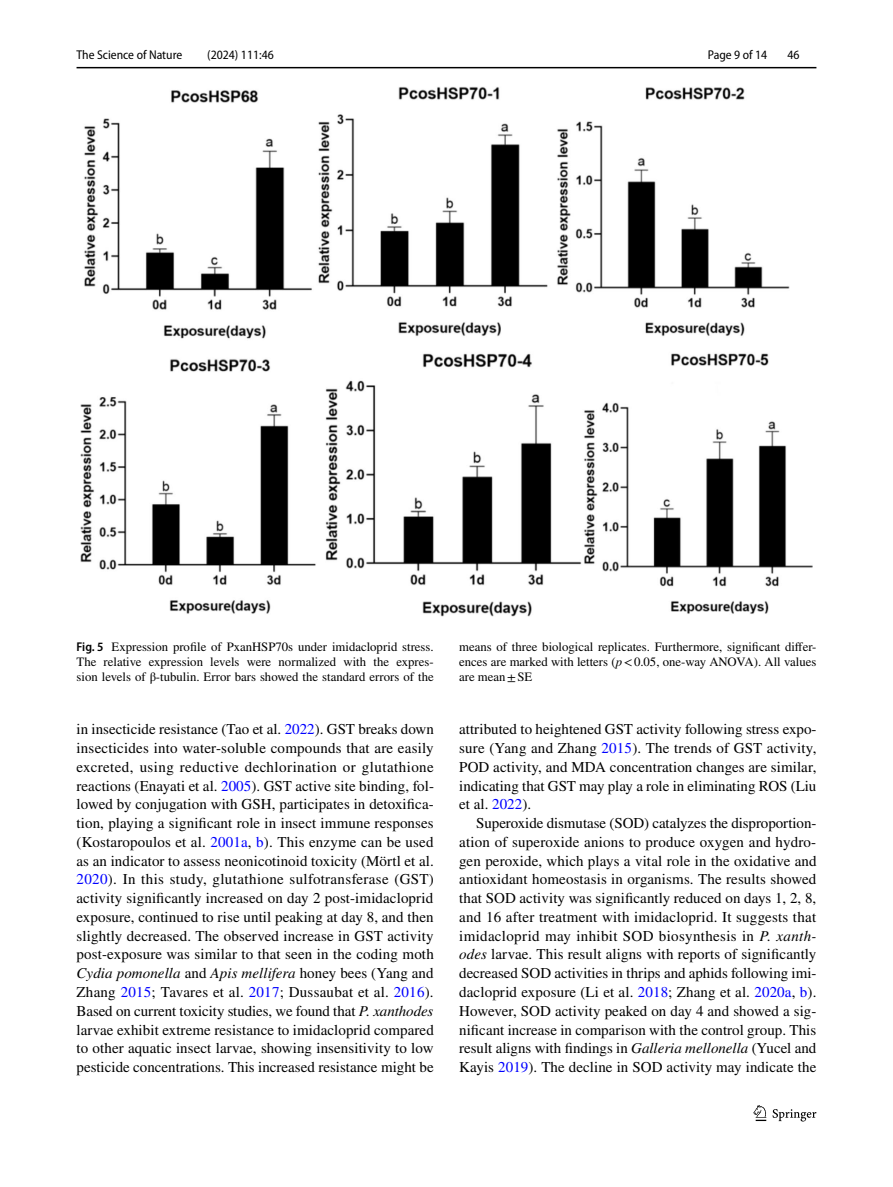
<style>
.page{position:relative;width:893px;height:1187px;background:#fff}
.page>*{position:absolute;margin:0;border:0;box-sizing:border-box;transform-origin:0 0}
.t1{font:15px/18.8px "STIX";color:#000;text-align:justify}
.t2{font:12.75px/15px "STIX";color:#000;text-align:justify}
.t3{font:semi-condensed 12.75px "Myriad Pro";color:#000}
.s1{font-family:"Myriad Pro";font-weight:600;font-stretch:semi-condensed}
.s2{font-style:italic}
.s3{color:#00f}
</style>
<div class="page">
<hr style="left:77px;top:67px;width:739px;height:1px;background:#000">
<svg style="left:753px;top:1105px;width:13px;height:15px"></svg>
<svg style="left:773px;top:1109px;width:43px;height:12px"></svg>
<img style="left:81px;top:87px;width:731px;height:529px">
<p class="t3" style="left:77px;top:48px;width:107px">The Science of Nature</p>
<p class="t3" style="left:207px;top:48px;width:68px">(2024) 111:46</p>
<p class="t3" style="left:708px;top:48px;width:61px">Page 9 of 14</p>
<p class="t3" style="left:787px;top:48px;width:14px">46</p>
<p class="t2" style="left:77px;top:640px;width:359px"><span class="s1">Fig. 5</span> Expression profile of PxanHSP70s under imidacloprid stress.<br>The relative expression levels were normalized with the expres&shy;sion levels of β-tubulin. Error bars showed the standard errors of the</p>
<p class="t2" style="left:459px;top:640px;width:359px">means of three biological replicates. Furthermore, significant differ&shy;ences are marked with letters (<span class="s2">p</span>&lt;0.05, one-way ANOVA). All values are mean±SE</p>
<p class="t1" style="left:77px;top:721px;width:359px">in insecticide resistance (Tao et al. <span class="s3">2022</span>). GST breaks down insecticides into water-soluble compounds that are easily excreted, using reductive dechlorination or glutathione reactions (Enayati et al. <span class="s3">2005</span>). GST active site binding, fol&shy;lowed by conjugation with GSH, participates in detoxifica&shy;tion, playing a significant role in insect immune responses (Kostaropoulos et al. <span class="s3">2001a</span>, <span class="s3">b</span>). This enzyme can be used as an indicator to assess neonicotinoid toxicity (Mörtl et al.<br><span class="s3">2020</span>). In this study, glutathione sulfotransferase (GST) activity significantly increased on day 2 post-imidacloprid exposure, continued to rise until peaking at day 8, and then slightly decreased. The observed increase in GST activity post-exposure was similar to that seen in the coding moth <span class="s2">Cydia pomonella</span> and <span class="s2">Apis mellifera</span> honey bees (Yang and Zhang <span class="s3">2015</span>; Tavares et al. <span class="s3">2017</span>; Dussaubat et al. <span class="s3">2016</span>).<br>Based on current toxicity studies, we found that <span class="s2">P. xanthodes </span>larvae exhibit extreme resistance to imidacloprid compared to other aquatic insect larvae, showing insensitivity to low pesticide concentrations. This increased resistance might be</p>
<p class="t1" style="left:459px;top:721px;width:359px">attributed to heightened GST activity following stress expo&shy;sure (Yang and Zhang <span class="s3">2015</span>). The trends of GST activity, POD activity, and MDA concentration changes are similar, indicating that GST may play a role in eliminating ROS (Liu et al. <span class="s3">2022</span>).</p>
<p class="t1" style="left:459px;top:814px;width:359px;text-indent:17px">Superoxide dismutase (SOD) catalyzes the disproportion&shy;ation of superoxide anions to produce oxygen and hydro&shy;gen peroxide, which plays a vital role in the oxidative and antioxidant homeostasis in organisms. The results showed that SOD activity was significantly reduced on days 1, 2, 8, and 16 after treatment with imidacloprid. It suggests that imidacloprid may inhibit SOD biosynthesis in <span class="s2">P. xanth&shy;odes</span> larvae. This result aligns with reports of significantly decreased SOD activities in thrips and aphids following imi&shy;dacloprid exposure (Li et al. <span class="s3">2018</span>; Zhang et al. <span class="s3">2020a</span>, <span class="s3">b</span>).<br>However, SOD activity peaked on day 4 and showed a sig&shy;nificant increase in comparison with the control group. This result aligns with findings in <span class="s2">Galleria mellonella</span> (Yucel and Kayis <span class="s3">2019</span>). The decline in SOD activity may indicate the</p>
</div>
